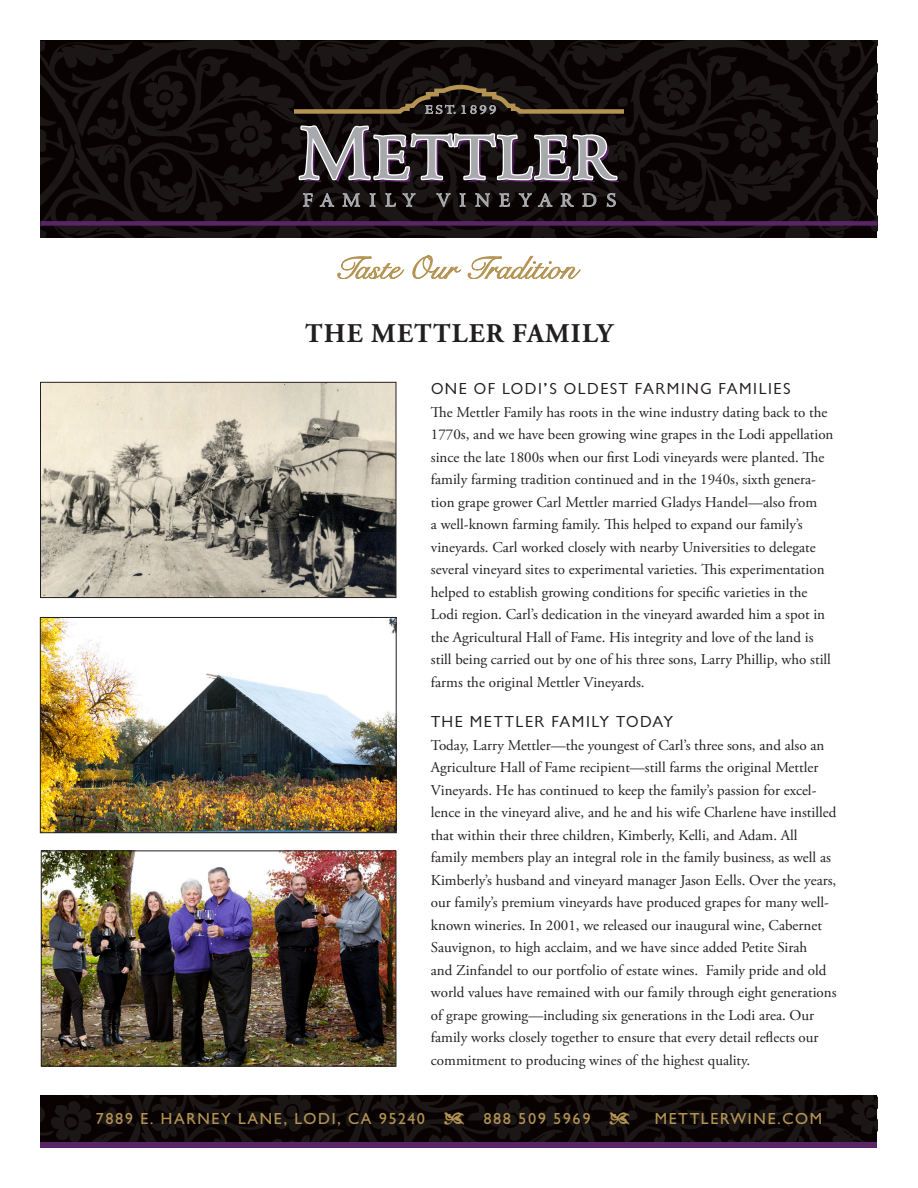
<style>
.page{position:relative;width:918px;height:1188px;background:#fff}
.page>*{position:absolute;margin:0;border:0;box-sizing:border-box;transform-origin:0 0}
.page_title{font:700 27px "Adobe Garamond Pro";letter-spacing:.045em;color:#231f20}
.contact_info{font:500 16.5px "Chantilly";letter-spacing:.1em;color:#b49353}
.tech_title{font:16.5px "Chantilly";letter-spacing:.09em;color:#231f20}
.body_first{font:15px/22.5px "Adobe Garamond Pro";color:#231f20}
.s1{font-family:"Type Embellishments One Plain";font-weight:400;font-size:19.5px}
</style>
<div class="page">
<div style="left:40px;top:1104px;width:838px;height:44px;background:linear-gradient(to right,#5b2469,#5b2469)"></div>
<img style="left:40px;top:1095px;width:838px;height:46px">
<img style="left:40px;top:40px;width:838px;height:198px">
<div style="left:40px;top:221px;width:838px;height:5px;background:#5b2469"></div>
<svg style="left:295px;top:45px;width:328px;height:177px;background:#2f2a29"></svg>
<svg style="left:338px;top:256px;width:66px;height:23px"></svg>
<svg style="left:412px;top:256px;width:49px;height:23px"></svg>
<svg style="left:468px;top:256px;width:112px;height:23px"></svg>
<img style="left:43px;top:852px;width:351px;height:212px">
<div style="left:41px;top:850px;width:355px;height:216px;border:1px solid #231f20"></div>
<img style="left:42px;top:384px;width:352px;height:212px">
<div style="left:40px;top:382px;width:356px;height:216px;border:1px solid #231f20"></div>
<img style="left:42px;top:619px;width:353px;height:212px">
<div style="left:40px;top:617px;width:357px;height:216px;border:1px solid #231f20"></div>
<p class="page_title" style="left:305px;top:317px;width:309px">THE METTLER FAMILY</p>
<p class="tech_title" style="left:431px;top:380px;width:361px">ONE OF LODI’S OLDEST FARMING FAMILIES</p>
<p class="body_first" style="left:431px;top:401px;width:404px">The Mettler Family has roots in the wine industry dating back to the 1770s, and we have been growing wine grapes in the Lodi appellation since the late 1800s when our first Lodi vineyards were planted. The family farming tradition continued and in the 1940s, sixth genera&shy;tion grape grower Carl Mettler married Gladys Handel—also from<br>a well-known farming family. This helped to expand our family’s vineyards. Carl worked closely with nearby Universities to delegate several vineyard sites to experimental varieties. This experimentation helped to establish growing conditions for specific varieties in the Lodi region. Carl’s dedication in the vineyard awarded him a spot in the Agricultural Hall of Fame. His integrity and love of the land is still being carried out by one of his three sons, Larry Phillip, who still farms the original Mettler Vineyards.</p>
<p class="tech_title" style="left:431px;top:713px;width:244px">THE METTLER FAMILY TODAY</p>
<p class="body_first" style="left:431px;top:734px;width:407px">Today, Larry Mettler—the youngest of Carl’s three sons, and also an Agriculture Hall of Fame recipient—still farms the original Mettler Vineyards. He has continued to keep the family’s passion for excel&shy;lence in the vineyard alive, and he and his wife Charlene have instilled that within their three children, Kimberly, Kelli, and Adam. All family members play an integral role in the family business, as well as Kimberly’s husband and vineyard manager Jason Eells. Over the years, our family’s premium vineyards have produced grapes for many well&shy;known wineries. In 2001, we released our inaugural wine, Cabernet Sauvignon, to high acclaim, and we have since added Petite Sirah<br>and Zinfandel to our portfolio of estate wines.   Family pride and old world values have remained with our family through eight generations of grape growing—including six generations in the Lodi area. Our family works closely together to ensure that every detail reflects our commitment to producing wines of the highest quality.</p>
<p class="contact_info" style="left:96px;top:1109px;width:536px">7889 E. HARNEY LANE, LODI, CA 95240 <span class="s1">4</span> 888 509 5969 <span class="s1">4</span></p>
<p class="contact_info" style="left:655px;top:1109px;width:169px">METTLERWINE.COM</p>
</div>
